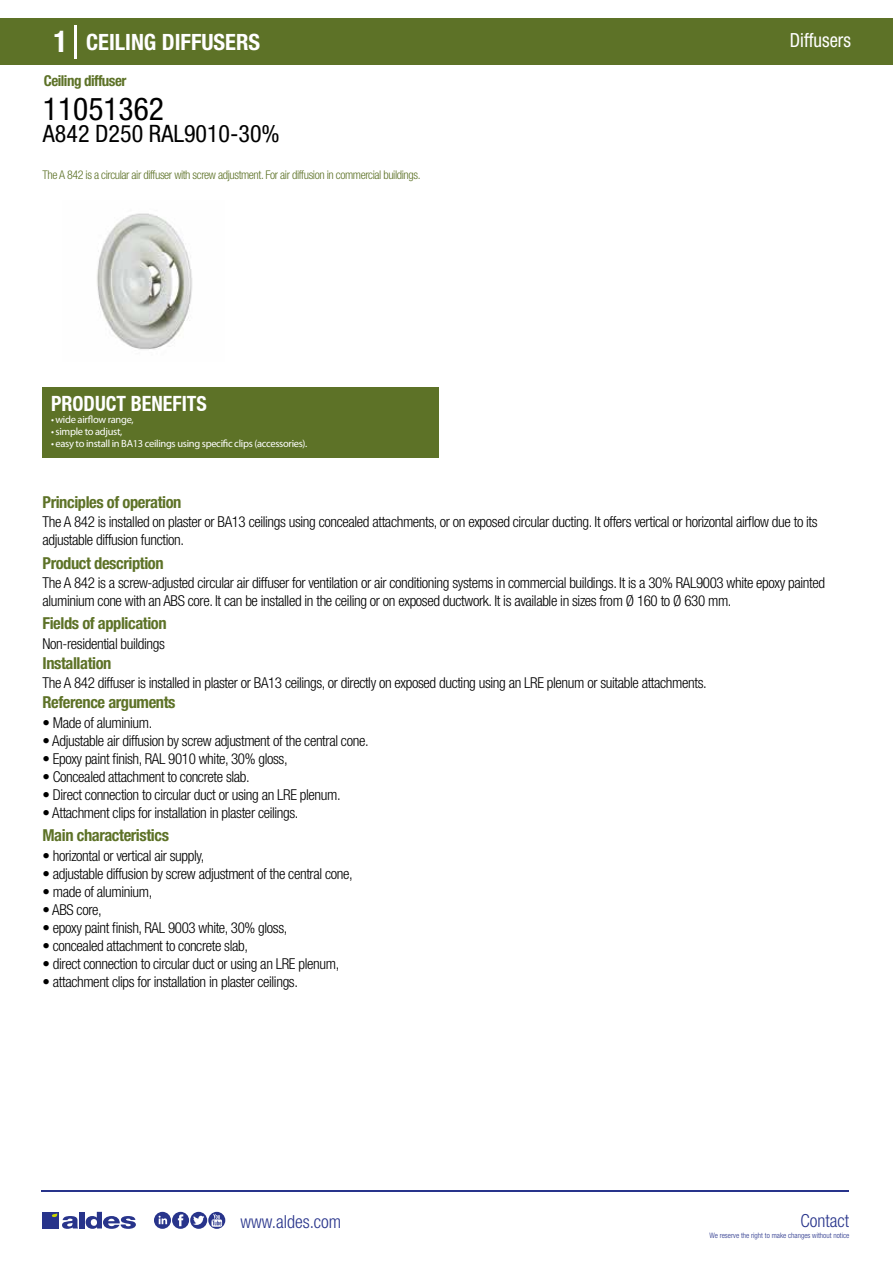
<style>
.page{position:relative;width:893px;height:1263px;background:#fff}
.page>*{position:absolute;margin:0;border:0;box-sizing:border-box;transform-origin:0 0}
.t1{font:condensed 31.5px "Helvetica Neue LT Std";color:#000}
.t2{font:condensed 24px "Helvetica Neue LT Std";color:#000}
.t3{font:700 condensed 22.5px "Helvetica Neue LT Std";color:#fff}
.t4{font:700 condensed 21px "Helvetica Neue";color:#fff;scale:.95 1}
.t5{font:condensed 19.5px "Helvetica Neue LT Std";color:#fff;scale:.95 1}
.t6{font:300 condensed 18px "Helvetica Neue";color:#28348b}
.t7{font:700 condensed 16.5px "Helvetica Neue LT Std";letter-spacing:-.025em;color:#5d7227}
.t8{font:300 condensed 15px/18px "Helvetica Neue LT Std";letter-spacing:-.025em;color:#000}
.t9{font:700 condensed 15px "Helvetica Neue LT Std";letter-spacing:-.035em;color:#5d7227}
.t10{font:300 condensed 12px "Helvetica Neue LT Std";letter-spacing:-.035em;color:#5d7227}
.t11{font:10.5px "Myriad Pro";letter-spacing:-.03em;color:#fff}
.t12{font:300 condensed 7.5px "Helvetica Neue";color:#28348b}
.s1{font-size:30px}
</style>
<div class="page">
<div style="left:0;top:18px;width:893px;height:46px;background:#5d7227"></div>
<div style="left:43px;top:387px;width:396px;height:70px;background:#5d7227"></div>
<hr style="left:74px;top:25px;width:2px;height:33px;background:#fff">
<svg style="left:97px;top:213px;width:95px;height:137px"></svg>
<hr style="left:41px;top:1190px;width:808px;height:1px;background:#28348b">
<svg style="left:154px;top:1212px;width:71px;height:17px"></svg>
<div style="left:42px;top:1212px;width:17px;height:16px;background:#28348b"></div>
<div style="left:79px;top:1212px;width:5px;height:16px;background:#28348b"></div>
<svg style="left:86px;top:1212px;width:50px;height:17px"></svg>
<svg style="left:52px;top:1213px;width:26px;height:16px"></svg>
<h3 class="t3" style="left:54px;top:28px;width:208px"><span class="s1">1</span> CEILING DIFFUSERS</h3>
<h3 class="t5" style="left:790px;top:29px;width:66px">Diffusers</h3>
<p class="t9" style="left:44px;top:71px;width:84px">Ceiling diffuser</p>
<h1 class="t1" style="left:43px;top:91px;width:122px">11051362</h1>
<h2 class="t2" style="left:43px;top:120px;width:238px">A842 D250 RAL9010-30%</h2>
<p class="t10" style="left:43px;top:167px;width:379px">The A 842 is a circular air diffuser with screw adjustment. For air diffusion in commercial buildings.</p>
<h3 class="t4" style="left:51px;top:391px;width:166px">PRODUCT BENEFITS</h3>
<p class="t11" style="left:51px;top:413px;width:84px">• wide airflow range,</p>
<p class="t11" style="left:51px;top:425px;width:73px">• simple to adjust,</p>
<p class="t11" style="left:51px;top:437px;width:258px">• easy to install in BA13 ceilings using specific clips (accessories).</p>
<p class="t7" style="left:43px;top:492px;width:140px">Principles of operation</p>
<p class="t8" style="left:43px;top:513px;width:777px">The A 842 is installed on plaster or BA13 ceilings using concealed attachments, or on exposed circular ducting. It offers vertical or horizontal airflow due to its adjustable diffusion function.</p>
<p class="t8" style="left:43px;top:573px;width:784px">The A 842 is a screw-adjusted circular air diffuser for ventilation or air conditioning systems in commercial buildings. It is a 30% RAL9003 white epoxy painted aluminium cone with an ABS core. It can be installed in the ceiling or on exposed ductwork. It is available in sizes from Ø 160 to Ø 630 mm.</p>
<p class="t8" style="left:43px;top:634px;width:124px">Non-residential buildings</p>
<p class="t8" style="left:43px;top:674px;width:666px">The A 842 diffuser is installed in plaster or BA13 ceilings, or directly on exposed ducting using an LRE plenum or suitable attachments.</p>
<p class="t7" style="left:43px;top:553px;width:123px">Product description</p>
<p class="t7" style="left:43px;top:613px;width:126px">Fields of application</p>
<p class="t7" style="left:43px;top:653px;width:70px">Installation</p>
<p class="t7" style="left:43px;top:692px;width:135px">Reference arguments</p>
<p class="t8" style="left:43px;top:713px;width:111px">• Made of aluminium.</p>
<p class="t8" style="left:43px;top:731px;width:328px">• Adjustable air diffusion by screw adjustment of the central cone.</p>
<p class="t8" style="left:43px;top:749px;width:247px">• Epoxy paint finish, RAL 9010 white, 30% gloss,</p>
<p class="t8" style="left:43px;top:767px;width:209px">• Concealed attachment to concrete slab.</p>
<p class="t8" style="left:43px;top:785px;width:300px">• Direct connection to circular duct or using an LRE plenum.</p>
<p class="t8" style="left:43px;top:803px;width:258px">• Attachment clips for installation in plaster ceilings.</p>
<p class="t7" style="left:43px;top:825px;width:128px">Main characteristics</p>
<p class="t8" style="left:43px;top:846px;width:163px">• horizontal or vertical air supply,</p>
<p class="t8" style="left:43px;top:864px;width:312px">• adjustable diffusion by screw adjustment of the central cone,</p>
<p class="t8" style="left:43px;top:882px;width:111px">• made of aluminium,</p>
<p class="t8" style="left:43px;top:900px;width:61px">• ABS core,</p>
<p class="t8" style="left:43px;top:918px;width:246px">• epoxy paint finish, RAL 9003 white, 30% gloss,</p>
<p class="t8" style="left:43px;top:936px;width:207px">• concealed attachment to concrete slab,</p>
<p class="t8" style="left:43px;top:954px;width:298px">• direct connection to circular duct or using an LRE plenum,</p>
<p class="t8" style="left:43px;top:972px;width:257px">• attachment clips for installation in plaster ceilings.</p>
<p class="t6" style="left:240px;top:1211px;width:102px">www.aldes.com</p>
<p class="t6" style="left:800px;top:1211px;width:50px">Contact</p>
<p class="t12" style="left:709px;top:1230px;width:141px">We reserve the right to make changes without notice</p>
</div>
